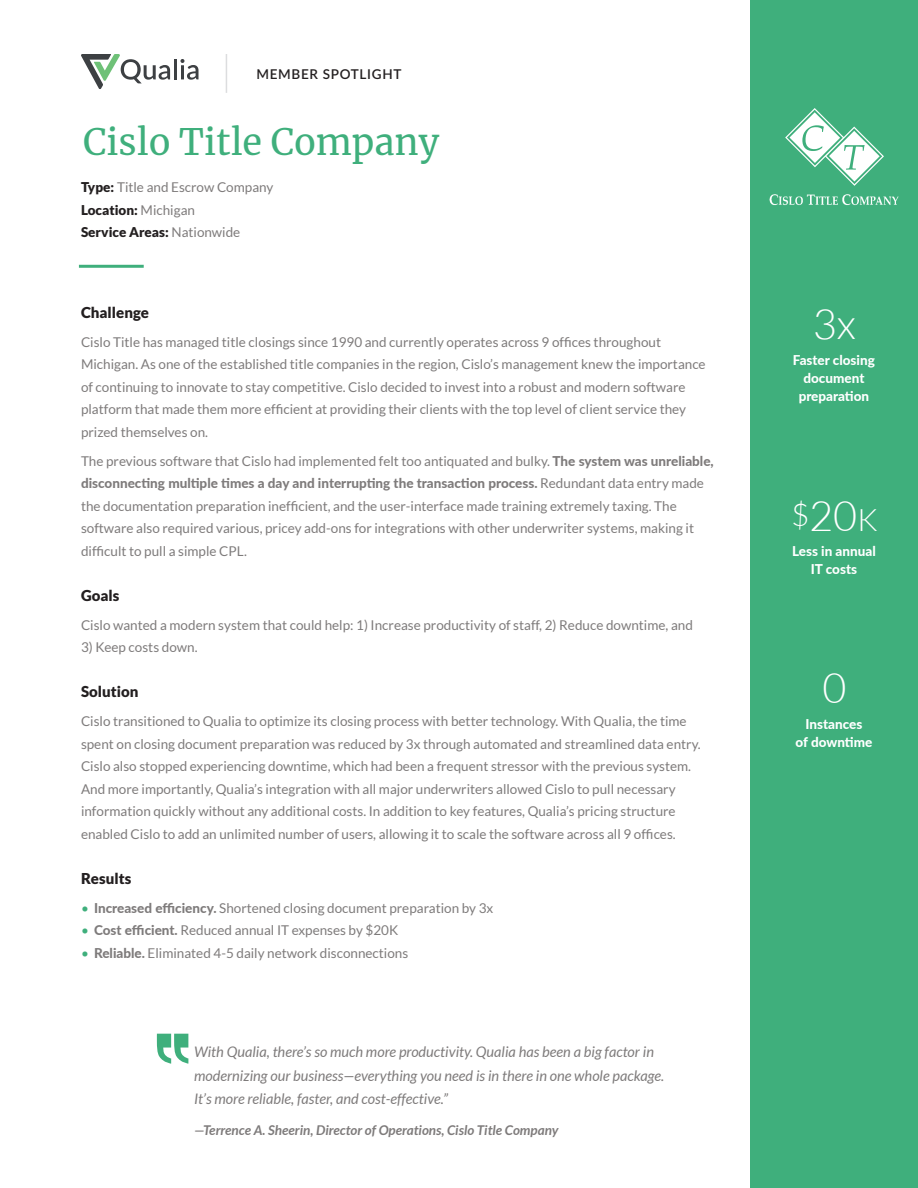
<style>
.page{position:relative;width:918px;height:1188px;background:#fff}
.page>*{position:absolute;margin:0;border:0;box-sizing:border-box;transform-origin:0 0}
.t1{font:300 41.4px "Lato";color:#fff}
.t2{font:36px "Merriweather";color:#3faf7c}
.t3{font:300 31.05px "Lato";color:#fff}
.t4{font:900 15px "Lato";color:#231f20}
.t5{font:italic 14.55px/23.7px "Lato";color:#7e7b7b}
.t6{font:13.5px/22.5px "Lato";color:#7e7b7b}
.t7{font:800 13.5px/18px "Lato";color:#fff;text-align:center}
.t8{font:italic 700 13.5px "Lato";color:#7e7b7b}
.t9{font:600 13.5px "Lato";letter-spacing:.05em;color:#231f20}
.s1{font-weight:900;color:#231f20}
.s2{font-weight:800}
.s3{color:#3faf7c}
.s4{font-size:41.4px}
</style>
<div class="page">
<div style="left:751px;top:0;width:167px;height:1188px;background:#3faf7c"></div>
<svg style="left:81px;top:54px;width:89px;height:35px"></svg>
<hr style="left:174px;top:59px;width:3px;height:20px;background:#3d4043">
<svg style="left:181px;top:59px;width:18px;height:21px"></svg>
<hr style="left:226px;top:54px;width:1px;height:39px;background:#dcdddf">
<hr style="left:79px;top:265px;width:65px;height:3px;background:#3faf7c">
<svg style="left:785px;top:108px;width:99px;height:78px"></svg>
<img style="left:769px;top:194px;width:130px;height:11px">
<svg style="left:157px;top:1034px;width:31px;height:30px"></svg>
<p class="t9" style="left:256px;top:64px;width:146px">MEMBER SPOTLIGHT</p>
<h2 class="t2" style="left:83px;top:117px;width:358px">Cislo Title Company</h2>
<p class="t6" style="left:81px;top:176px;width:194px"><span class="s1">Type:</span> Title and Escrow Company<br><span class="s1">Location:</span> Michigan<br><span class="s1">Service Areas:</span> Nationwide</p>
<p class="t4" style="left:81px;top:303px;width:70px">Challenge</p>
<p class="t6" style="left:81px;top:331px;width:626px">Cislo Title has managed title closings since 1990 and currently operates across 9 offices throughout Michigan. As one of the established title companies in the region, Cislo’s management knew the importance of continuing to innovate to stay competitive. Cislo decided to invest into a robust and modern software platform that made them more efficient at providing their clients with the top level of client service they prized themselves on.</p>
<p class="t6" style="left:81px;top:450px;width:634px">The previous software that Cislo had implemented felt too antiquated and bulky. <span class="s2">The system was unreliable, disconnecting multiple times a day and interrupting the transaction process.</span> Redundant data entry made the documentation preparation inefficient, and the user-interface made training extremely taxing. The software also required various, pricey add-ons for integrations with other underwriter systems, making it difficult to pull a simple CPL.</p>
<p class="t4" style="left:81px;top:586px;width:40px">Goals</p>
<p class="t6" style="left:81px;top:613px;width:613px">Cislo wanted a modern system that could help: 1) Increase productivity of staff, 2) Reduce downtime, and</p>
<p class="t6" style="left:81px;top:636px;width:118px">3) Keep costs down.</p>
<p class="t4" style="left:81px;top:683px;width:59px">Solution</p>
<p class="t6" style="left:81px;top:710px;width:621px">Cislo transitioned to Qualia to optimize its closing process with better technology. With Qualia, the time spent on closing document preparation was reduced by 3x through automated and streamlined data entry.<br>Cislo also stopped experiencing downtime, which had been a frequent stressor with the previous system.<br>And more importantly, Qualia’s integration with all major underwriters allowed Cislo to pull necessary information quickly without any additional costs. In addition to key features, Qualia’s pricing structure enabled Cislo to add an unlimited number of users, allowing it to scale the software across all 9 offices.</p>
<p class="t4" style="left:81px;top:869px;width:52px">Results</p>
<p class="t6" style="left:81px;top:896px;width:414px"><span class="s3">•</span> <span class="s2">Increased efficiency.</span> Shortened closing document preparation by 3x</p>
<p class="t6" style="left:81px;top:919px;width:319px"><span class="s3">•</span> <span class="s2">Cost efficient.</span> Reduced annual IT expenses by $20K</p>
<p class="t6" style="left:81px;top:941px;width:329px"><span class="s3">•</span> <span class="s2">Reliable.</span> Eliminated 4-5 daily network disconnections</p>
<p class="t5" style="left:194px;top:1041px;width:472px">With Qualia, there’s so much more productivity. Qualia has been a big factor in modernizing our business—everything you need is in there in one whole package.<br>It’s more reliable, faster, and cost-effective.”</p>
<p class="t8" style="left:194px;top:1122px;width:366px">—Terrence A. Sheerin, Director of Operations, Cislo Title Company</p>
<h1 class="t1" style="left:813px;top:302px;width:45px">3x</h1>
<p class="t7" style="left:793px;top:351px;width:83px">Faster closing document preparation</p>
<h3 class="t3" style="left:791px;top:501px;width:88px">$<span class="s4">20</span>K</h3>
<p class="t7" style="left:792px;top:542px;width:85px">Less in annual<br>IT costs</p>
<h1 class="t1" style="left:823px;top:666px;width:26px">0</h1>
<p class="t7" style="left:796px;top:714px;width:78px">Instances<br>of downtime</p>
</div>
